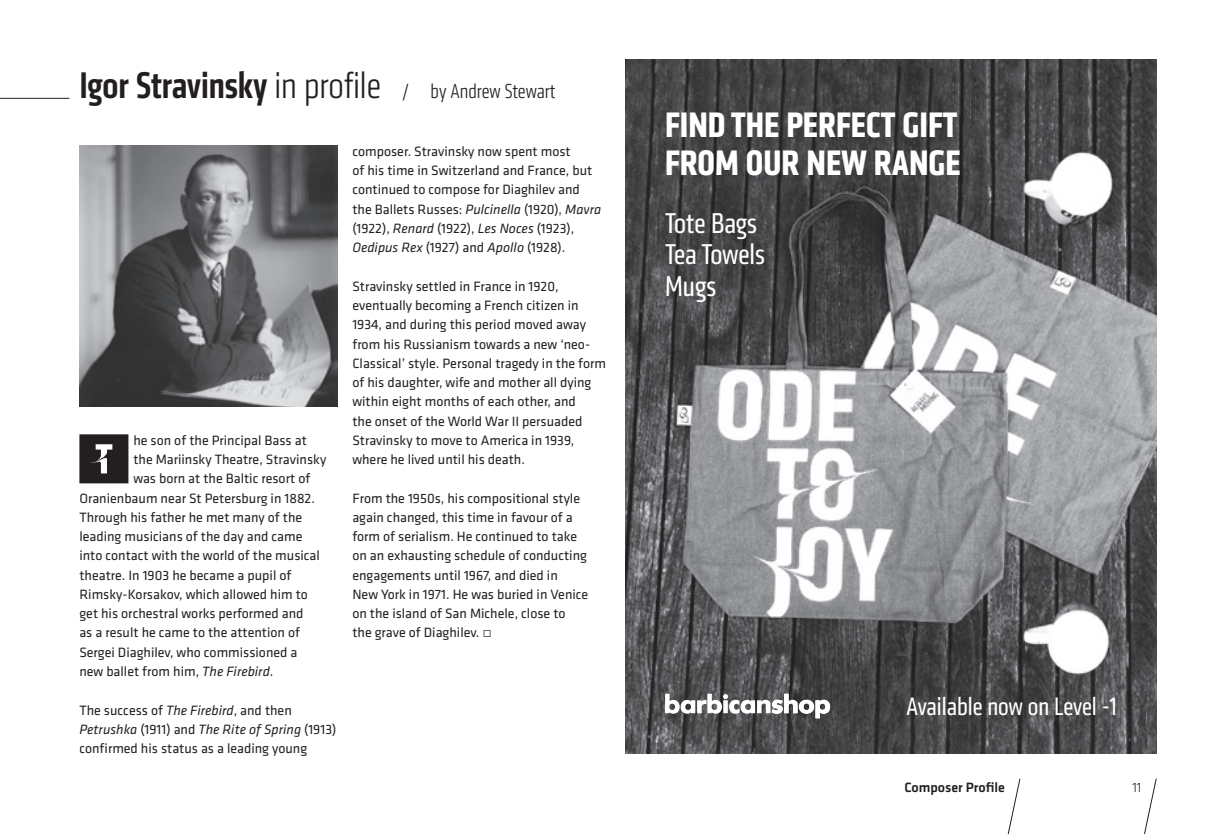
<style>
.page{position:relative;width:1216px;height:834px;background:#fff}
.page>*{position:absolute;margin:0;border:0;box-sizing:border-box;transform-origin:0 0}
.t1{font:700 36.75px/38.5px "Klavika Condensed";color:#fff}
.t2{font:29.75px/31.5px "Klavika Condensed";color:#fff}
.t3{font:26.25px "Klavika Condensed";color:#fff}
.t4{font:300 21px "Klavika Condensed";color:#231f20}
.t5{font:14px/19.2px "Klavika";color:#231f20}
.t6{font:500 14px "Klavika";color:#231f20}
.t7{font:300 14px "Klavika";color:#231f20}
.s1{font-weight:500;font-size:38.5px}
.s2{font-size:38.5px}
.s3{font-style:italic}
</style>
<div class="page">
<svg style="left:1008px;top:778px;width:12px;height:55px"></svg>
<svg style="left:1144px;top:778px;width:12px;height:55px"></svg>
<hr style="left:0;top:98px;width:69px;height:1px;background:#231f20">
<img style="left:79px;top:145px;width:258px;height:261px">
<svg style="left:79px;top:434px;width:49px;height:49px;background:#3b3838"></svg>
<img style="left:625px;top:60px;width:531px;height:693px">
<svg style="left:665px;top:693px;width:165px;height:25px"></svg>
<h3 class="t4" style="left:79px;top:80px;width:477px"><span class="s1">Igor Stravinsky</span> <span class="s2">in profile</span> / by Andrew Stewart</h3>
<p class="t5" style="left:133px;top:430px;width:175px">he son of the Principal Bass at</p>
<p class="t5" style="left:133px;top:449px;width:194px">the Mariinsky Theatre, Stravinsky</p>
<p class="t5" style="left:133px;top:468px;width:178px">was born at the Baltic resort of</p>
<p class="t5" style="left:79px;top:488px;width:237px">Oranienbaum near St Petersburg in 1882.</p>
<p class="t5" style="left:79px;top:507px;width:224px">Through his father he met many of the</p>
<p class="t5" style="left:79px;top:526px;width:224px">leading musicians of the day and came</p>
<p class="t5" style="left:79px;top:545px;width:242px">into contact with the world of the musical</p>
<p class="t5" style="left:79px;top:565px;width:213px">theatre. In 1903 he became a pupil of</p>
<p class="t5" style="left:79px;top:584px;width:230px">Rimsky-Korsakov, which allowed him to</p>
<p class="t5" style="left:79px;top:603px;width:226px">get his orchestral works performed and</p>
<p class="t5" style="left:79px;top:622px;width:222px">as a result he came to the attention of</p>
<p class="t5" style="left:79px;top:642px;width:219px">Sergei Diaghilev, who commissioned a</p>
<p class="t5" style="left:79px;top:661px;width:195px">new ballet from him, <span class="s3">The Firebird</span>.</p>
<p class="t5" style="left:79px;top:699px;width:258px">The success of <span class="s3">The Firebird</span>, and then<br><span class="s3">Petrushka</span> (1911) and <span class="s3">The Rite of Spring</span> (1913) confirmed his status as a leading young</p>
<p class="t5" style="left:352px;top:141px;width:250px">composer. Stravinsky now spent most<br>of his time in Switzerland and France, but continued to compose for Diaghilev and the Ballets Russes: <span class="s3">Pulcinella</span> (1920), <span class="s3">Mavra </span>(1922), <span class="s3">Renard</span> (1922), <span class="s3">Les Noces</span> (1923), <span class="s3">Oedipus Rex</span> (1927) and <span class="s3">Apollo</span> (1928).</p>
<p class="t5" style="left:352px;top:276px;width:255px">Stravinsky settled in France in 1920, eventually becoming a French citizen in 1934, and during this period moved away from his Russianism towards a new ‘neo-Classical’ style. Personal tragedy in the form of his daughter, wife and mother all dying within eight months of each other, and<br>the onset of the World War II persuaded Stravinsky to move to America in 1939, where he lived until his death.</p>
<p class="t5" style="left:352px;top:488px;width:237px">From the 1950s, his compositional style again changed, this time in favour of a form of serialism. He continued to take on an exhausting schedule of conducting engagements until 1967, and died in<br>New York in 1971. He was buried in Venice on the island of San Michele, close to the grave of Diaghilev. •</p>
<h1 class="t1" style="left:665px;top:105px;width:297px">FIND THE PERFECT GIFT<br>FROM OUR NEW RANGE</h1>
<h2 class="t2" style="left:665px;top:207px;width:101px">Tote Bags<br>Tea Towels<br>Mugs</h2>
<h3 class="t3" style="left:906px;top:690px;width:212px">Available now on Level -1</h3>
<p class="t6" style="left:904px;top:777px;width:102px">Composer Profile</p>
<p class="t7" style="left:1132px;top:778px;width:11px">11</p>
</div>
